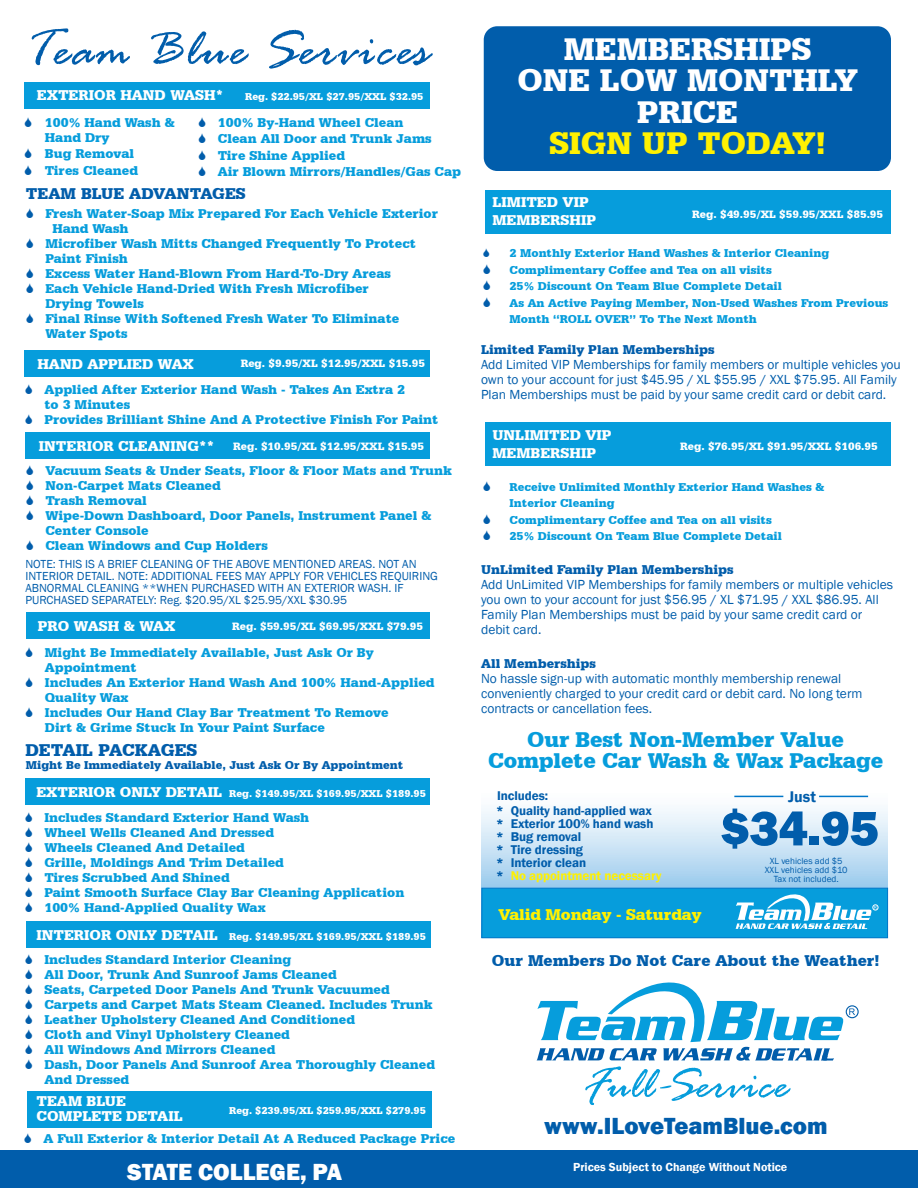
<style>
.page{position:relative;width:918px;height:1188px;background:#fff}
.page>*{position:absolute;margin:0;border:0;box-sizing:border-box;transform-origin:0 0}
.t1{font:italic 54px "Rage";letter-spacing:.025em;color:#015dab}
.t2{font:800 50.1px "Franklin Gothic";color:#015dab}
.t3{font:900 33px/31.5px "Serifa BT";color:#fff;text-align:center}
.t4{font:900 33px "Serifa BT";color:#fff101}
.t5{font:800 24px "Franklin Gothic";color:#015dab}
.t6{font:800 24px "Franklin Gothic";color:#fff}
.t7{font:900 22.5px/21px "Serifa BT";letter-spacing:-.01em;color:#069ddc;text-align:center}
.t8{font:900 18px "Serifa BT";color:#015dab}
.t9{font:900 16.5px "Serifa BT";color:#015dab}
.t10{font:900 16.5px "Serifa BT";letter-spacing:-.01em;color:#fff101}
.t11{font:600 15.9px "Franklin Gothic";color:#015dab}
.t12{font:900 15px/18px "Serifa BT";color:#fff}
.t13{font:900 13.5px/15px "Serifa BT";color:#069ddc}
.t14{font:13.5px/15px "Franklin Gothic";color:#015dab}
.t15{font:900 13.5px "Serifa BT";color:#015dab}
.t16{font:600 13.05px/13px "Franklin Gothic";letter-spacing:-.005em;color:#015dab}
.t17{font:900 12px/16.5px "Serifa BT";color:#069ddc}
.t18{font:12px/12px "Franklin Gothic";color:#015dab}
.t19{font:900 12px "Serifa BT";color:#015dab}
.t20{font:600 12px "Franklin Gothic";color:#fff}
.t21{font:900 11.25px "Serifa BT";color:#fff}
.t22{font:900 10.5px "Serifa BT";color:#fff}
.t23{font:9.15px/9.1px "Franklin Gothic";color:#015dab;text-align:center}
.s1{font-size:15px}
.s2{color:#fff101}
</style>
<div class="page">
<div style="left:484px;top:26px;width:407px;height:145px;background:#015dab;border-radius:14px"></div>
<div style="left:25px;top:82px;width:405px;height:27px;background:#069ddc"></div>
<div style="left:24px;top:350px;width:406px;height:27px;background:#069ddc"></div>
<div style="left:25px;top:432px;width:405px;height:27px;background:#069ddc"></div>
<div style="left:26px;top:612px;width:404px;height:27px;background:#069ddc"></div>
<div style="left:25px;top:778px;width:405px;height:27px;background:#069ddc"></div>
<div style="left:485px;top:190px;width:406px;height:43px;background:#069ddc"></div>
<div style="left:846px;top:1005px;width:13px;height:13px;border:1px solid #015dab;border-radius:50%"></div>
<svg style="left:537px;top:982px;width:318px;height:123px"></svg>
<div style="left:26px;top:921px;width:405px;height:27px;background:#069ddc"></div>
<div style="left:27px;top:1091px;width:404px;height:36px;background:#069ddc"></div>
<svg style="left:482px;top:795px;width:406px;height:93px"></svg>
<hr style="left:819px;top:796px;width:49px;height:1px;background:#0076c8">
<hr style="left:734px;top:796px;width:49px;height:1px;background:#0076c8">
<div style="left:481px;top:888px;width:407px;height:50px;background:#069ddc;border:1px solid #0076c8"></div>
<svg style="left:735px;top:894px;width:143px;height:35px"></svg>
<div style="left:0;top:1151px;width:918px;height:37px;background:#015dab"></div>
<div style="left:485px;top:423px;width:405px;height:43px;background:#069ddc"></div>
<h1 class="t1" style="left:25px;top:21px;width:406px">Team Blue Services</h1>
<p class="t12" style="left:37px;top:86px;width:188px">EXTERIOR HAND WASH*</p>
<p class="t13" style="left:218px;top:114px;width:245px;line-height:16.5px">100% By-Hand Wheel Clean<br>Clean All Door and Trunk Jams<br>Tire Shine Applied<br>Air Blown Mirrors/Handles/Gas Cap</p>
<p class="t22" style="left:245px;top:90px;width:180px">Reg. $22.95/XL $27.95/XXL $32.95</p>
<p class="t13" style="left:45px;top:115px;width:131px">100% Hand Wash &amp;<br>Hand Dry</p>
<p class="t13" style="left:45px;top:145px;width:95px;line-height:16.5px">Bug Removal<br>Tires Cleaned</p>
<p class="t9" style="left:26px;top:184px;width:221px">TEAM BLUE ADVANTAGES</p>
<p class="t13" style="left:45px;top:206px;width:394px">Fresh Water-Soap Mix Prepared For Each Vehicle Exterior</p>
<p class="t13" style="left:52px;top:221px;width:78px">Hand Wash</p>
<p class="t13" style="left:45px;top:236px;width:372px">Microfiber Wash Mitts Changed Frequently To Protect</p>
<p class="t13" style="left:45px;top:251px;width:84px">Paint Finish</p>
<p class="t13" style="left:45px;top:266px;width:347px">Excess Water Hand-Blown From Hard-To-Dry Areas</p>
<p class="t13" style="left:45px;top:281px;width:325px">Each Vehicle Hand-Dried With Fresh Microfiber</p>
<p class="t13" style="left:45px;top:296px;width:100px">Drying Towels</p>
<p class="t13" style="left:45px;top:311px;width:356px">Final Rinse With Softened Fresh Water To Eliminate</p>
<p class="t13" style="left:45px;top:326px;width:84px">Water Spots</p>
<p class="t12" style="left:37px;top:355px;width:158px">HAND APPLIED WAX</p>
<p class="t21" style="left:241px;top:356px;width:186px">Reg. $9.95/XL $12.95/XXL $15.95</p>
<p class="t13" style="left:44px;top:382px;width:396px">Applied After Exterior Hand Wash - Takes An Extra 2<br>to 3 Minutes<br>Provides Brilliant Shine And A Protective Finish For Paint</p>
<p class="t12" style="left:39px;top:437px;width:177px">INTERIOR CLEANING**</p>
<p class="t21" style="left:233px;top:439px;width:193px">Reg. $10.95/XL $12.95/XXL $15.95</p>
<p class="t13" style="left:45px;top:463px;width:408px">Vacuum Seats &amp; Under Seats, Floor &amp; Floor Mats and Trunk<br>Non-Carpet Mats Cleaned<br>Trash Removal<br>Wipe-Down Dashboard, Door Panels, Instrument Panel &amp;<br>Center Console<br>Clean Windows and Cup Holders</p>
<p class="t18" style="left:25px;top:558px;width:414px">NOTE: THIS IS A BRIEF CLEANING OF THE ABOVE MENTIONED AREAS. NOT AN INTERIOR DETAIL. NOTE: ADDITIONAL FEES MAY APPLY FOR VEHICLES REQUIRING ABNORMAL CLEANING **WHEN PURCHASED WITH AN EXTERIOR WASH. IF PURCHASED SEPARATELY: Reg. $20.95/XL $25.95/XXL $30.95</p>
<p class="t12" style="left:38px;top:617px;width:139px">PRO WASH &amp; WAX</p>
<p class="t21" style="left:232px;top:619px;width:192px">Reg. $59.95/XL $69.95/XXL $79.95</p>
<p class="t13" style="left:45px;top:645px;width:391px">Might Be Immediately Available, Just Ask Or By Appointment<br>Includes An Exterior Hand Wash And 100% Hand-Applied Quality Wax<br>Includes Our Hand Clay Bar Treatment To Remove<br>Dirt &amp; Grime Stuck In Your Paint Surface</p>
<h3 class="t8" style="left:25px;top:738px;width:173px">DETAIL PACKAGES</h3>
<p class="t19" style="left:26px;top:757px;width:379px">Might Be Immediately Available, Just Ask Or By Appointment</p>
<p class="t22" style="left:36px;top:787px;width:391px"><span class="s1">EXTERIOR ONLY DETAIL</span> Reg. $149.95/XL $169.95/XXL $189.95</p>
<p class="t13" style="left:44px;top:810px;width:361px">Includes Standard Exterior Hand Wash<br>Wheel Wells Cleaned And Dressed<br>Wheels Cleaned And Detailed<br>Grille, Moldings And Trim Detailed<br>Tires Scrubbed And Shined<br>Paint Smooth Surface Clay Bar Cleaning Application 100% Hand-Applied Quality Wax</p>
<p class="t22" style="left:36px;top:930px;width:391px"><span class="s1">INTERIOR ONLY DETAIL</span> Reg. $149.95/XL $169.95/XXL $189.95</p>
<p class="t13" style="left:44px;top:952px;width:392px">Includes Standard Interior Cleaning<br>All Door, Trunk And Sunroof Jams Cleaned<br>Seats, Carpeted Door Panels And Trunk Vacuumed Carpets and Carpet Mats Steam Cleaned. Includes Trunk Leather Upholstery Cleaned And Conditioned<br>Cloth and Vinyl Upholstery Cleaned<br>All Windows And Mirrors Cleaned<br>Dash, Door Panels And Sunroof Area Thoroughly Cleaned And Dressed</p>
<p class="t12" style="left:36px;top:1094px;width:148px;line-height:15px">TEAM BLUE<br>COMPLETE DETAIL</p>
<p class="t22" style="left:229px;top:1104px;width:198px">Reg. $239.95/XL $259.95/XXL $279.95</p>
<p class="t13" style="left:43px;top:1130px;width:413px">A Full Exterior &amp; Interior Detail At A Reduced Package Price</p>
<h3 class="t3" style="left:517px;top:32px;width:342px">MEMBERSHIPS<br>ONE LOW MONTHLY<br>PRICE</h3>
<h3 class="t4" style="left:550px;top:123px;width:278px">SIGN UP TODAY!</h3>
<p class="t12" style="left:492px;top:193px;width:105px">LIMITED VIP<br>MEMBERSHIP</p>
<p class="t21" style="left:692px;top:207px;width:192px">Reg. $49.95/XL $59.95/XXL $85.95</p>
<p class="t17" style="left:510px;top:245px;width:380px">2 Monthly Exterior Hand Washes &amp; Interior Cleaning Complimentary Coffee and Tea on all visits<br>25% Discount On Team Blue Complete Detail<br>As An Active Paying Member, Non-Used Washes From Previous Month “ROLL OVER” To The Next Month</p>
<p class="t15" style="left:481px;top:342px;width:235px">Limited Family Plan Memberships</p>
<p class="t14" style="left:481px;top:358px;width:421px">Add Limited VIP Memberships for family members or multiple vehicles you own to your account for just $45.95 / XL $55.95 / XXL $75.95. All Family<br>Plan Memberships must be paid by your same credit card or debit card.</p>
<p class="t12" style="left:492px;top:426px;width:121px">UNLIMITED VIP<br>MEMBERSHIP</p>
<p class="t21" style="left:680px;top:439px;width:199px">Reg. $76.95/XL $91.95/XXL $106.95</p>
<p class="t17" style="left:510px;top:478px;width:316px">Receive Unlimited Monthly Exterior Hand Washes &amp; Interior Cleaning<br>Complimentary Coffee and Tea on all visits<br>25% Discount On Team Blue Complete Detail</p>
<p class="t15" style="left:481px;top:561px;width:254px">UnLimited Family Plan Memberships</p>
<p class="t14" style="left:481px;top:577px;width:414px">Add UnLimited VIP Memberships for family members or multiple vehicles you own to your account for just $56.95 / XL $71.95 / XXL $86.95. All Family Plan Memberships must be paid by your same credit card or debit card.</p>
<p class="t15" style="left:481px;top:655px;width:116px">All Memberships</p>
<p class="t14" style="left:481px;top:672px;width:383px">No hassle sign-up with automatic monthly membership renewal conveniently charged to your credit card or debit card. No long term contracts or cancellation fees.</p>
<h3 class="t7" style="left:488px;top:729px;width:397px">Our Best Non-Member Value<br>Complete Car Wash &amp; Wax Package</h3>
<p class="t16" style="left:497px;top:789px;width:53px">Includes:</p>
<p class="t11" style="left:788px;top:787px;width:29px">Just</p>
<h2 class="t2" style="left:721px;top:796px;width:160px">$34.95</h2>
<p class="t16" style="left:496px;top:804px;width:167px">* Quality hand-applied wax * Exterior 100% hand wash * Bug removal<br>* Tire dressing<br>* Interior clean<br>* <span class="s2">No appointment necessary</span></p>
<p class="t23" style="left:765px;top:856px;width:84px">XL vehicles add $5<br>XXL vehicles add $10<br>Tax not included.</p>
<p class="t10" style="left:498px;top:904px;width:205px">Valid Monday - Saturday</p>
<p class="t9" style="left:492px;top:951px;width:389px">Our Members Do Not Care About the Weather!</p>
<h3 class="t5" style="left:544px;top:1110px;width:285px">www.ILoveTeamBlue.com</h3>
<h3 class="t6" style="left:127px;top:1156px;width:217px">STATE COLLEGE, PA</h3>
<p class="t20" style="left:573px;top:1160px;width:216px">Prices Subject to Change Without Notice</p>
</div>
